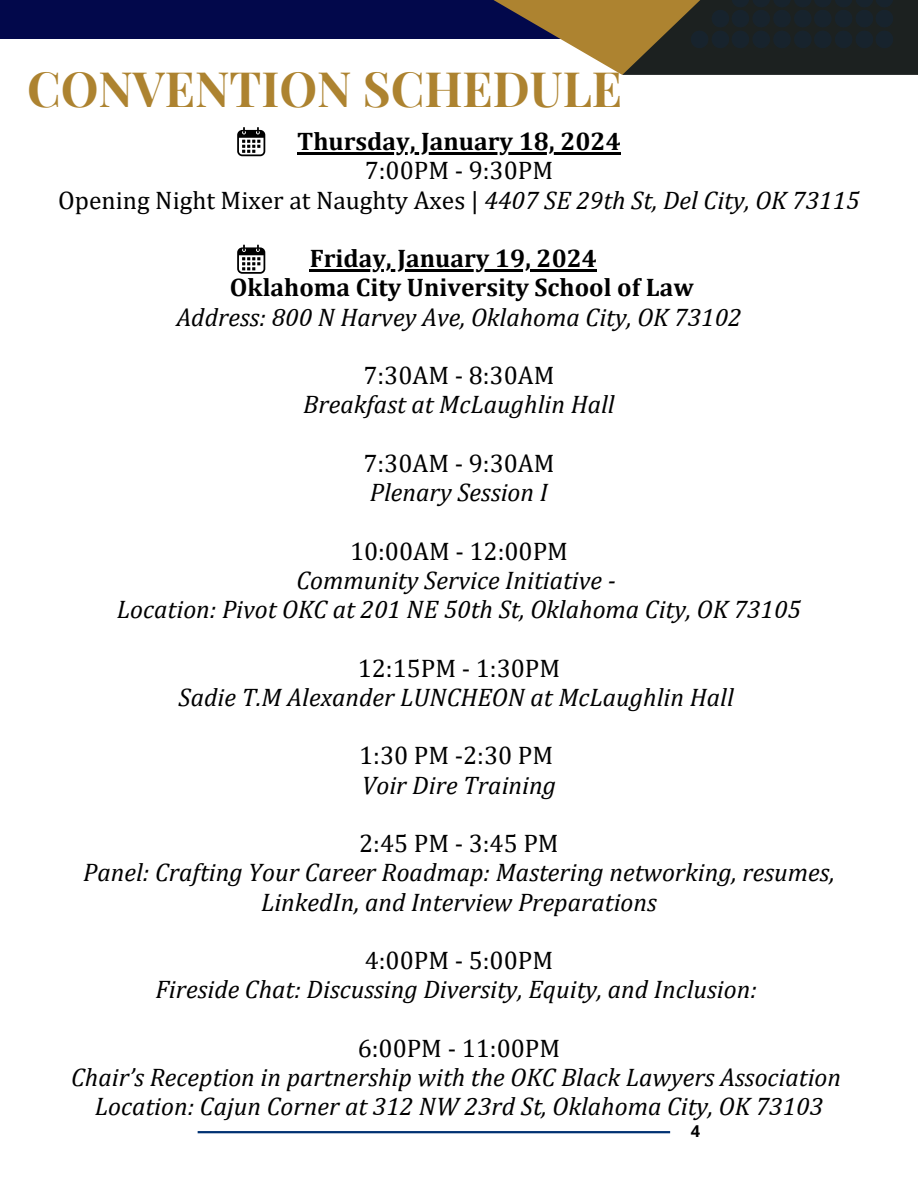
<style>
.page{position:relative;width:918px;height:1188px;background:#fff}
.page>*{position:absolute;margin:0;border:0;box-sizing:border-box;transform-origin:0 0}
.t1{font:700 47.7px "Playfair Display SC";color:#ad8330}
.t2{font:italic 25.5px/29.2px "Cambria";color:#000;text-align:center}
.t3{font:25.5px "Cambria";color:#000}
.t4{font:700 25.5px "Cambria";color:#000}
.t5{font:700 16.35px "Open Sans";color:#000}
.s1{font-style:italic}
</style>
<div class="page">
<hr style="left:198px;top:1131px;width:472px;height:2px;background:#003172">
<div style="left:0;top:0;width:618px;height:39px;background:#02084b"></div>
<svg style="left:493px;top:0;width:129px;height:75px"></svg>
<svg style="left:622px;top:0;width:296px;height:75px;background:#3e3824"></svg>
<svg style="left:691px;top:0;width:202px;height:48px;background:#192227"></svg>
<hr style="left:297px;top:152px;width:324px;height:3px;background:#000">
<hr style="left:310px;top:269px;width:287px;height:3px;background:#000">
<svg style="left:237px;top:127px;width:28px;height:29px"></svg>
<svg style="left:237px;top:245px;width:28px;height:29px"></svg>
<p class="t1" style="left:27px;top:56px;width:597px">CONVENTION SCHEDULE</p>
<p class="t4" style="left:297px;top:126px;width:325px">Thursday, January 18, 2024</p>
<p class="t3" style="left:365px;top:155px;width:190px">7:00PM - 9:30PM</p>
<p class="t3" style="left:58px;top:184px;width:803px">Opening Night Mixer at Naughty Axes | <span class="s1">4407 SE 29th St, Del City, OK 73115</span></p>
<p class="t4" style="left:310px;top:243px;width:289px">Friday, January 19, 2024</p>
<p class="t4" style="left:230px;top:272px;width:465px">Oklahoma City University School of Law</p>
<p class="t2" style="left:176px;top:302px;width:567px">Address: 800 N Harvey Ave, Oklahoma City, OK 73102</p>
<p class="t3" style="left:363px;top:360px;width:193px">7:30AM - 8:30AM</p>
<p class="t2" style="left:303px;top:389px;width:313px">Breakfast at McLaughlin Hall</p>
<p class="t3" style="left:363px;top:448px;width:193px">7:30AM - 9:30AM</p>
<p class="t2" style="left:370px;top:477px;width:179px">Plenary Session I</p>
<p class="t3" style="left:350px;top:535px;width:219px">10:00AM - 12:00PM</p>
<p class="t2" style="left:296px;top:565px;width:321px">Community Service Initiative -</p>
<p class="t2" style="left:117px;top:594px;width:686px">Location: Pivot OKC at 201 NE 50th St, Oklahoma City, OK 73105</p>
<p class="t3" style="left:358px;top:652px;width:204px">12:15PM - 1:30PM</p>
<p class="t2" style="left:179px;top:682px;width:557px">Sadie T.M Alexander LUNCHEON at McLaughlin Hall</p>
<p class="t3" style="left:359px;top:740px;width:195px">1:30 PM -2:30 PM</p>
<p class="t2" style="left:362px;top:770px;width:196px">Voir Dire Training</p>
<p class="t3" style="left:359px;top:828px;width:201px">2:45 PM - 3:45 PM</p>
<p class="t2" style="left:83px;top:857px;width:753px">Panel: Crafting Your Career Roadmap: Mastering networking, resumes,<br>LinkedIn, and Interview Preparations</p>
<p class="t3" style="left:365px;top:945px;width:190px">4:00PM - 5:00PM</p>
<p class="t2" style="left:155px;top:974px;width:603px">Fireside Chat: Discussing Diversity, Equity, and Inclusion:</p>
<p class="t3" style="left:358px;top:1033px;width:204px">6:00PM - 11:00PM</p>
<p class="t2" style="left:71px;top:1062px;width:772px">Chair’s Reception in partnership with the OKC Black Lawyers Association</p>
<p class="t2" style="left:95px;top:1091px;width:730px">Location: Cajun Corner at 312 NW 23rd St, Oklahoma City, OK 73103</p>
<p class="t5" style="left:691px;top:1119px;width:11px">4</p>
</div>
